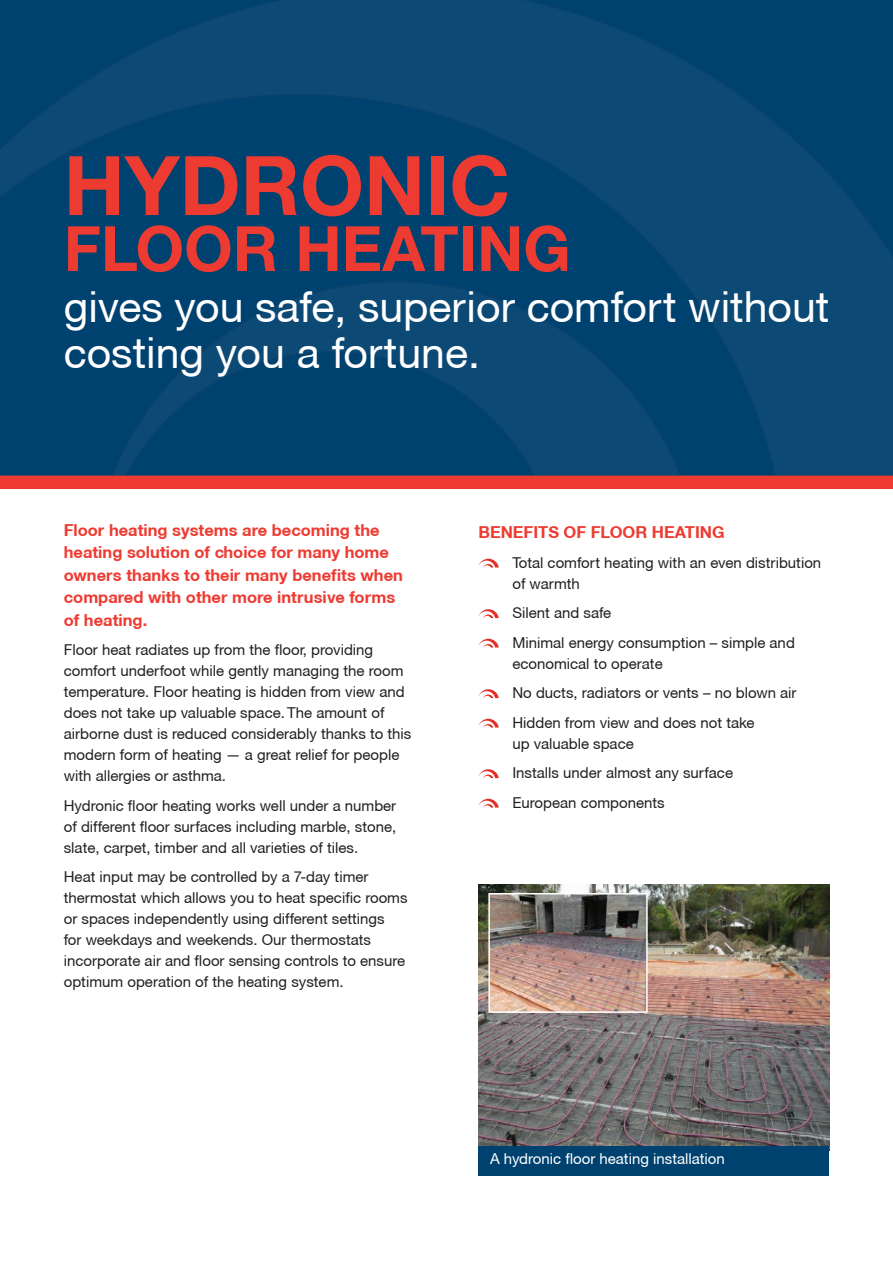
<style>
.page{position:relative;width:893px;height:1263px;background:#fff}
.page>*{position:absolute;margin:0;border:0;box-sizing:border-box;transform-origin:0 0}
.t1{font:700 82.35px "Helvetica Neue CE";color:#ee3b32}
.t2{font:700 62.55px "Helvetica Neue CE";color:#ee3b32}
.t3{font:42.75px/46px "Helvetica Neue CE";color:#fff}
.t4{font:700 16.5px/22.5px "Helvetica Neue CE";color:#ee3b32}
.t5{font:15px/21px "Helvetica Neue CE";color:#231f20}
.t6{font:15px "Helvetica Neue CE";color:#fff}
</style>
<div class="page">
<svg style="left:478px;top:559px;width:21px;height:8px"></svg>
<svg style="left:478px;top:609px;width:21px;height:9px"></svg>
<svg style="left:478px;top:639px;width:21px;height:8px"></svg>
<svg style="left:478px;top:689px;width:21px;height:9px"></svg>
<svg style="left:478px;top:719px;width:21px;height:9px"></svg>
<svg style="left:478px;top:769px;width:21px;height:9px"></svg>
<svg style="left:478px;top:799px;width:21px;height:9px"></svg>
<div style="left:0;top:468px;width:893px;height:20px;background:#ee3b32"></div>
<svg style="left:0;top:0;width:893px;height:476px;background:#054571"></svg>
<svg style="left:110px;top:280px;width:572px;height:196px;background:#054571"></svg>
<img style="left:478px;top:884px;width:351px;height:262px">
<img style="left:491px;top:896px;width:154px;height:114px">
<div style="left:488px;top:893px;width:160px;height:120px;border:2px solid #fff"></div>
<div style="left:478px;top:1146px;width:351px;height:30px;background:#00426f"></div>
<h1 class="t1" style="left:64px;top:135px;width:448px">HYDRONIC</h1>
<h2 class="t2" style="left:64px;top:210px;width:509px">FLOOR HEATING</h2>
<h3 class="t3" style="left:64px;top:284px;width:767px">gives you safe, superior comfort without costing you a fortune.</h3>
<p class="t4" style="left:64px;top:519px;width:341px">Floor heating systems are becoming the heating solution of choice for many home owners thanks to their many benefits when compared with other more intrusive forms of heating.</p>
<p class="t5" style="left:64px;top:639px;width:349px">Floor heat radiates up from the floor, providing comfort underfoot while gently managing the room temperature. Floor heating is hidden from view and does not take up valuable space. The amount of airborne dust is reduced considerably thanks to this modern form of heating — a great relief for people with allergies or asthma.</p>
<p class="t5" style="left:64px;top:795px;width:334px;text-align:justify">Hydronic floor heating works well under a number of different floor surfaces including marble, stone, slate, carpet, timber and all varieties of tiles.</p>
<p class="t5" style="left:64px;top:866px;width:345px">Heat input may be controlled by a 7-day timer thermostat which allows you to heat specific rooms or spaces independently using different settings<br>for weekdays and weekends. Our thermostats incorporate air and floor sensing controls to ensure optimum operation of the heating system.</p>
<p class="t4" style="left:478px;top:521px;width:248px">BENEFITS OF FLOOR HEATING</p>
<p class="t5" style="left:512px;top:552px;width:310px">Total comfort heating with an even distribution of warmth</p>
<p class="t5" style="left:512px;top:598px;width:284px;line-height:29.5px">Silent and safe<br>Minimal energy consumption – simple and</p>
<p class="t5" style="left:512px;top:649px;width:286px;line-height:29.5px">economical to operate<br>No ducts, radiators or vents – no blown air<br>Hidden from view and does not take</p>
<p class="t5" style="left:512px;top:729px;width:222px;line-height:29.5px">up valuable space<br>Installs under almost any surface<br>European components</p>
<p class="t6" style="left:490px;top:1150px;width:236px">A hydronic floor heating installation</p>
</div>
